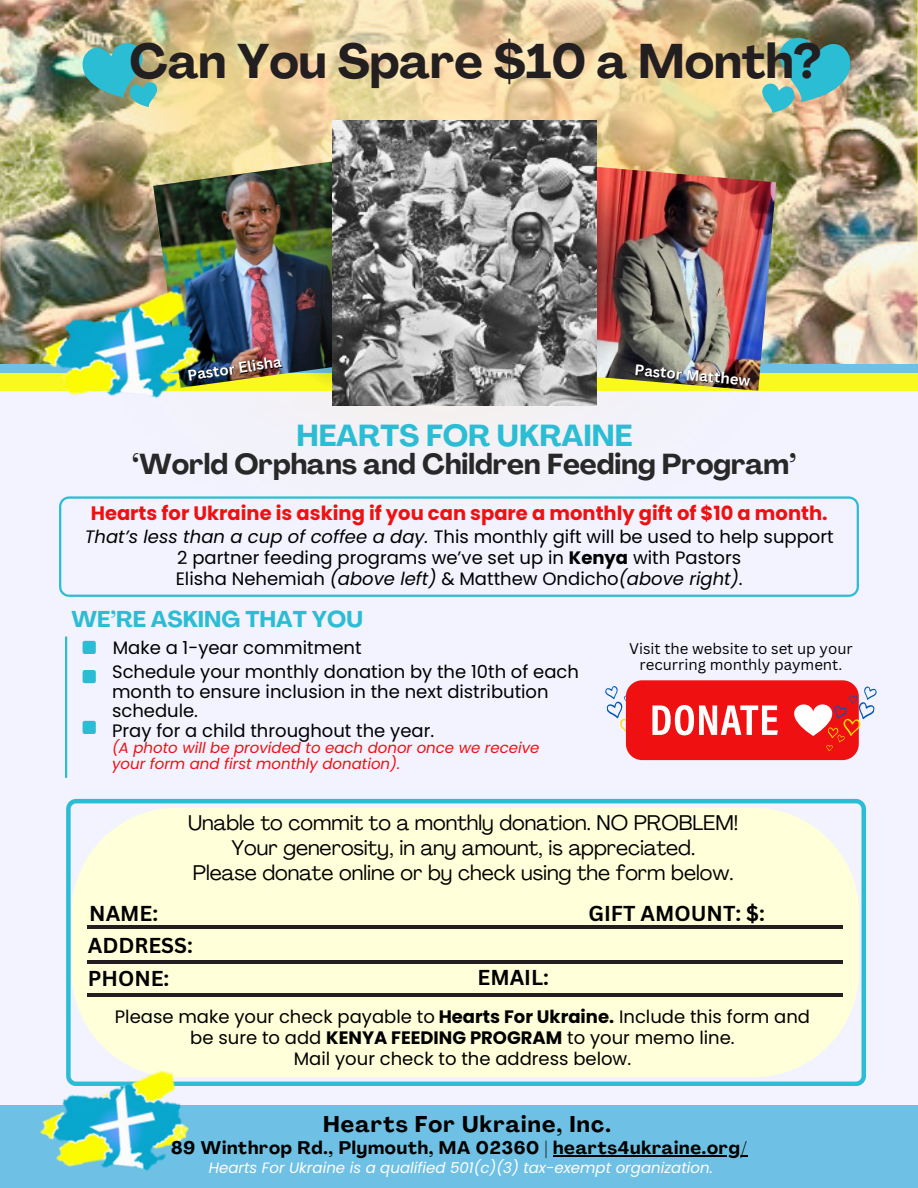
<style>
.page{position:relative;width:918px;height:1188px;background:#f2f3ff}
.page>*{position:absolute;margin:0;border:0;box-sizing:border-box;transform-origin:0 0}
.t1{font:700 48px "Agrandir";color:#231f20}
.t2{font:700 30px "Agrandir";color:#2bbdd4}
.t3{font:700 28.5px "Agrandir";color:#282828}
.t4{font:700 22.5px "Agrandir";letter-spacing:.05em;color:#000}
.t5{font:700 22.5px "Agrandir";color:#2bbdd4}
.t6{font:21px/24.8px "Agrandir";color:#000;text-align:center}
.t7{font:700 21px "Canva Sans";color:#000}
.t8{font:700 19.5px "Poppins";color:#ef1111}
.t9{font:18px/19.2px "Poppins";color:#000;text-align:center}
.t10{font:700 18px "Agrandir";letter-spacing:.04em;color:#000}
.t11{font:italic 15px/15.8px "Poppins";color:#ef1111}
.t12{font:italic 15px "Poppins";color:#fff}
.t13{font:15px/15.8px "Canva Sans";color:#000;text-align:center}
.t14{font:700 15px "Canva Sans";color:#fff}
.s1{font-style:italic}
.s2{font-weight:700}
</style>
<div class="page">
<img style="left:0;top:0;width:918px;height:364px">
<img style="left:46px;top:0;width:30px;height:254px">
<img style="left:76px;top:0;width:734px;height:443px">
<div style="left:0;top:369px;width:918px;height:22px;background:#f9f81f"></div>
<div style="left:0;top:364px;width:918px;height:8px;background:#6ec1e4"></div>
<img style="left:153px;top:161px;width:180px;height:223px">
<img style="left:533px;top:0;width:335px;height:256px">
<img style="left:596px;top:166px;width:180px;height:225px">
<svg style="left:83px;top:641px;width:13px;height:13px"></svg>
<svg style="left:83px;top:670px;width:13px;height:13px"></svg>
<svg style="left:83px;top:721px;width:13px;height:13px"></svg>
<hr style="left:65px;top:637px;width:2px;height:140px;background:#2bbdd4">
<svg style="left:59px;top:496px;width:800px;height:101px"></svg>
<img style="left:441px;top:161px;width:226px;height:226px;border-radius:50%">
<img style="left:249px;top:176px;width:226px;height:226px;border-radius:50%">
<img style="left:333px;top:120px;width:263px;height:285px">
<div style="left:0;top:1105px;width:918px;height:83px;background:#6ec1e4"></div>
<img style="left:31px;top:283px;width:180px;height:140px">
<svg style="left:66px;top:799px;width:800px;height:287px"></svg>
<div style="left:72px;top:808px;width:787px;height:269px;background:#ffffda;border-radius:106px"></div>
<img style="left:40px;top:1063px;width:158px;height:108px">
<div style="left:626px;top:680px;width:233px;height:80px;background:#ef1111;border-radius:16px"></div>
<svg style="left:605px;top:685px;width:173px;height:67px"></svg>
<svg style="left:794px;top:685px;width:83px;height:67px"></svg>
<hr style="left:87px;top:926px;width:755px;height:3px;background:#231f20">
<hr style="left:87px;top:960px;width:755px;height:4px;background:#231f20">
<hr style="left:87px;top:993px;width:755px;height:4px;background:#231f20">
<img style="left:758px;top:6px;width:136px;height:127px">
<hr style="left:553px;top:1155px;width:195px;height:1px;background:#000">
<img style="left:46px;top:17px;width:114px;height:106px">
<p class="t1" style="left:130px;top:42px;width:693px">Can You Spare $10 a Month?</p>
<p class="t14" style="left:186px;top:364px;width:96px;rotate:-8deg">Pastor Elisha</p>
<h3 class="t14" style="left:636px;top:359px;width:118px;rotate:5deg">Pastor Matthew</h3>
<p class="t2" style="left:296px;top:423px;width:338px">HEARTS FOR UKRAINE</p>
<p class="t3" style="left:132px;top:452px;width:666px">‘World Orphans and Children Feeding Program’</p>
<p class="t8" style="left:91px;top:500px;width:738px">Hearts for Ukraine is asking if you can spare a monthly gift of $10 a month.</p>
<p class="t9" style="left:85px;top:527px;width:750px"><span class="s1">That’s less than a cup of coffee a day.</span> This monthly gift will be used to help support</p>
<p class="t9" style="left:177px;top:548px;width:566px">2 partner feeding programs we’ve set up in <span class="s2">Kenya</span> with Pastors</p>
<h2 class="t9" style="left:176px;top:570px;width:569px">Elisha Nehemiah <span class="s1">(above left)</span> &amp; Matthew Ondicho<span class="s1">(above right)</span>.</h2>
<p class="t5" style="left:72px;top:610px;width:293px">WE’RE ASKING THAT YOU</p>
<p class="t9" style="left:113px;top:638px;width:250px">Make a 1-year commitment</p>
<p class="t9" style="left:112px;top:663px;width:468px;text-align:left">Schedule your monthly donation by the 10th of each month to ensure inclusion in the next distribution schedule.</p>
<p class="t9" style="left:112px;top:721px;width:324px">Pray for a child throughout the year.</p>
<p class="t11" style="left:112px;top:740px;width:429px">(A photo will be provided to each donor once we receive your form and first monthly donation).</p>
<p class="t13" style="left:629px;top:641px;width:225px">Visit the website to set up your recurring monthly payment.</p>
<p class="t6" style="left:188px;top:813px;width:552px">Unable to commit to a monthly donation. NO PROBLEM!<br>Your generosity, in any amount, is appreciated.<br>Please donate online or by check using the form below.</p>
<p class="t7" style="left:89px;top:898px;width:71px">NAME:</p>
<p class="t7" style="left:88px;top:931px;width:107px">ADDRESS:</p>
<h5 class="t7" style="left:88px;top:964px;width:83px">PHONE:</h5>
<h3 class="t7" style="left:477px;top:963px;width:73px">EMAIL:</h3>
<h3 class="t7" style="left:588px;top:898px;width:178px">GIFT AMOUNT: $:</h3>
<p class="t9" style="left:115px;top:1006px;width:697px;line-height:21.3px">Please make your check payable to <span class="s2">Hearts For Ukraine.</span> Include this form and be sure to add <span class="s2">KENYA FEEDING PROGRAM</span> to your memo line.</p>
<p class="t9" style="left:294px;top:1049px;width:339px">Mail your check to the address below.</p>
<h3 class="t4" style="left:323px;top:1115px;width:289px">Hearts For Ukraine, Inc.</h3>
<p class="t10" style="left:171px;top:1141px;width:577px">89 Winthrop Rd., Plymouth, MA 02360 | hearts4ukraine.org/</p>
<p class="t12" style="left:209px;top:1157px;width:506px">Hearts For Ukraine is a qualified 501(c)(3) tax-exempt organization.</p>
</div>
